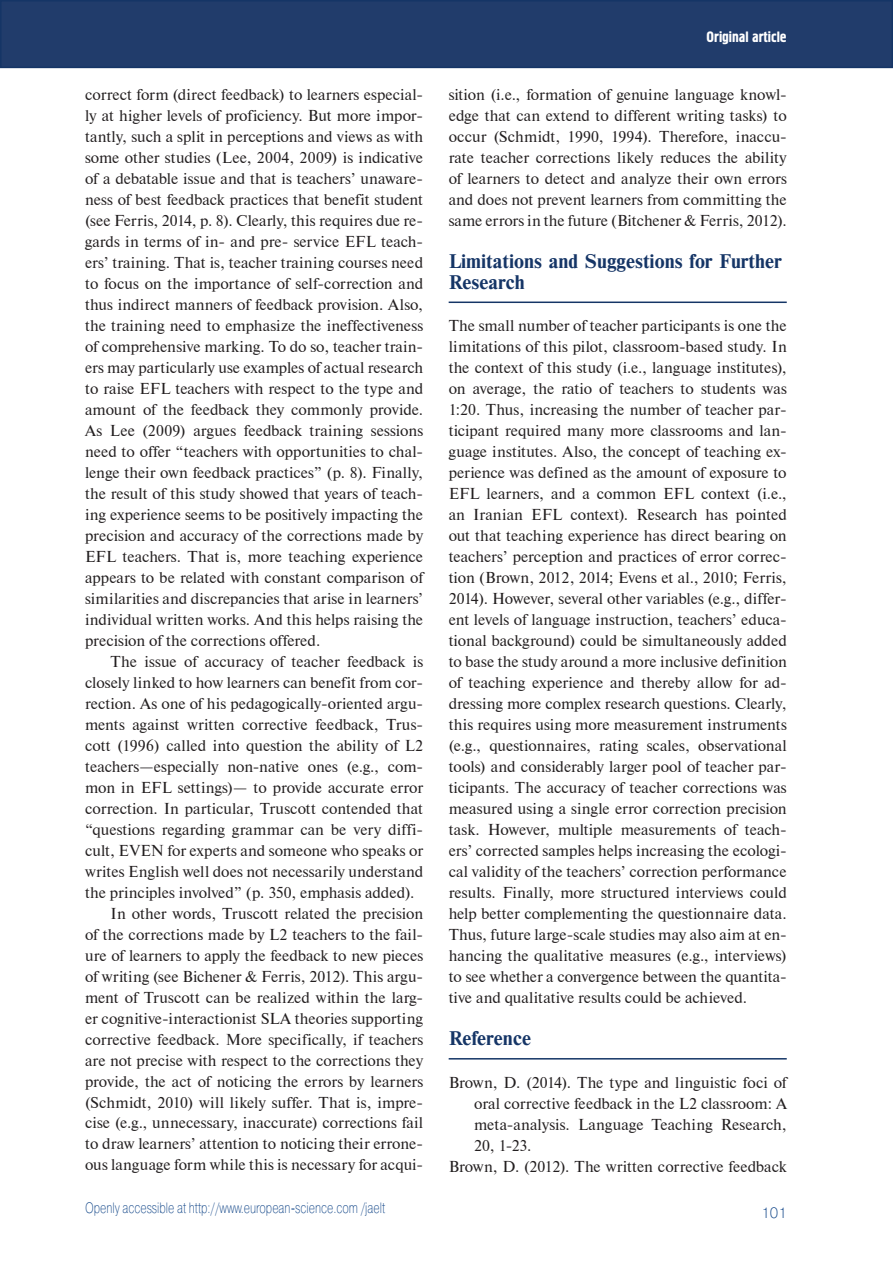
<style>
.page{position:relative;width:893px;height:1263px;background:#fff}
.page>*{position:absolute;margin:0;border:0;box-sizing:border-box;transform-origin:0 0}
.t1{font:18.75px/21px "Newton C Bold";color:#153566}
.t2{font:15.75px/21px "Newton CTT";letter-spacing:.005em;color:#231f20;text-align:justify}
.t3{font:15px "Pragmatica Light C";color:#134789;scale:.75 1}
.t4{font:15px "Hermes C";color:#fff}
.t5{font:15px "Pragmatica Light C";color:#134789}
</style>
<div class="page">
<div style="left:1px;top:1px;width:891px;height:66px;background:#213c6b"></div>
<div style="left:0;top:0;width:893px;height:68px;border:2px solid #153566"></div>
<hr style="left:449px;top:302px;width:338px;height:1px;background:#153566">
<hr style="left:449px;top:1058px;width:338px;height:2px;background:#153566">
<p class="t2" style="left:85px;top:84px;width:340px">correct form (direct feedback) to learners especial&shy;ly at higher levels of proficiency. But more impor&shy;tantly, such a split in perceptions and views as with some other studies (Lee, 2004, 2009) is indicative of a debatable issue and that is teachers’ unaware&shy;ness of best feedback practices that benefit student (see Ferris, 2014, p. 8). Clearly, this requires due re&shy;gards in terms of in- and pre- service EFL teach&shy;ers’ training. That is, teacher training courses need to focus on the importance of self-correction and thus indirect manners of feedback provision. Also, the training need to emphasize the ineffectiveness of comprehensive marking. To do so, teacher train&shy;ers may particularly use examples of actual research to raise EFL teachers with respect to the type and amount of the feedback they commonly provide.<br>As Lee (2009) argues feedback training sessions need to offer “teachers with opportunities to chal&shy;lenge their own feedback practices” (p. 8). Finally, the result of this study showed that years of teach&shy;ing experience seems to be positively impacting the precision and accuracy of the corrections made by EFL teachers. That is, more teaching experience appears to be related with constant comparison of similarities and discrepancies that arise in learners’ individual written works. And this helps raising the precision of the corrections offered.</p>
<p class="t2" style="left:111px;top:651px;width:314px">The issue of accuracy of teacher feedback is</p>
<p class="t2" style="left:85px;top:672px;width:340px">closely linked to how learners can benefit from cor-</p>
<p class="t2" style="left:85px;top:693px;width:340px">rection. As one of his pedagogically-oriented argu-</p>
<p class="t2" style="left:85px;top:714px;width:340px">ments against written corrective feedback, Trus-</p>
<p class="t2" style="left:85px;top:735px;width:339px">cott (1996) called into question the ability of L2</p>
<p class="t2" style="left:85px;top:756px;width:340px">teachers—especially non-native ones (e.g., com-</p>
<p class="t2" style="left:85px;top:777px;width:339px">mon in EFL settings)— to provide accurate error</p>
<p class="t2" style="left:85px;top:798px;width:340px">correction. In particular, Truscott contended that</p>
<p class="t2" style="left:85px;top:819px;width:340px">“questions regarding grammar can be very diffi-</p>
<p class="t2" style="left:85px;top:840px;width:340px">cult, EVEN for experts and someone who speaks or</p>
<p class="t2" style="left:85px;top:861px;width:340px">writes English well does not necessarily understand</p>
<p class="t2" style="left:85px;top:882px;width:331px">the principles involved” (p. 350, emphasis added).</p>
<p class="t2" style="left:111px;top:903px;width:314px">In other words, Truscott related the precision</p>
<p class="t2" style="left:85px;top:924px;width:340px">of the corrections made by L2 teachers to the fail-</p>
<p class="t2" style="left:85px;top:945px;width:340px">ure of learners to apply the feedback to new pieces</p>
<p class="t2" style="left:85px;top:966px;width:339px">of writing (see Bichener &amp; Ferris, 2012). This argu-</p>
<p class="t2" style="left:85px;top:987px;width:340px">ment of Truscott can be realized within the larg-</p>
<p class="t2" style="left:85px;top:1008px;width:339px">er cognitive-interactionist SLA theories supporting</p>
<p class="t2" style="left:85px;top:1029px;width:340px">corrective feedback. More specifically, if teachers</p>
<p class="t2" style="left:85px;top:1050px;width:340px">are not precise with respect to the corrections they</p>
<p class="t2" style="left:85px;top:1071px;width:340px">provide, the act of noticing the errors by learners</p>
<p class="t2" style="left:85px;top:1092px;width:340px">(Schmidt, 2010) will likely suffer. That is, impre-</p>
<p class="t2" style="left:85px;top:1113px;width:340px">cise (e.g., unnecessary, inaccurate) corrections fail</p>
<p class="t2" style="left:85px;top:1134px;width:340px">to draw learners’ attention to noticing their errone-</p>
<p class="t2" style="left:85px;top:1155px;width:340px">ous language form while this is necessary for acqui-</p>
<p class="t3" style="left:85px;top:1202px;width:401px">Openly accessible at http://www.european-science.com /jaelt</p>
<p class="t4" style="left:706px;top:32px;width:82px">Original article</p>
<p class="t2" style="left:449px;top:84px;width:340px">sition (i.e., formation of genuine language knowl&shy;edge that can extend to different writing tasks) to occur (Schmidt, 1990, 1994). Therefore, inaccu&shy;rate teacher corrections likely reduces the ability of learners to detect and analyze their own errors and does not prevent learners from committing the same errors in the future (Bitchener &amp; Ferris, 2012).</p>
<p class="t1" style="left:449px;top:252px;width:335px">Limitations and Suggestions for Further<br>Research</p>
<p class="t2" style="left:449px;top:315px;width:340px">The small number of teacher participants is one the limitations of this pilot, classroom-based study. In the context of this study (i.e., language institutes), on average, the ratio of teachers to students was 1:20. Thus, increasing the number of teacher par&shy;ticipant required many more classrooms and lan&shy;guage institutes. Also, the concept of teaching ex&shy;perience was defined as the amount of exposure to EFL learners, and a common EFL context (i.e., an Iranian EFL context). Research has pointed out that teaching experience has direct bearing on teachers’ perception and practices of error correc&shy;tion (Brown, 2012, 2014; Evens et al., 2010; Ferris, 2014). However, several other variables (e.g., differ&shy;ent levels of language instruction, teachers’ educa&shy;tional background) could be simultaneously added to base the study around a more inclusive definition of teaching experience and thereby allow for ad&shy;dressing more complex research questions. Clearly, this requires using more measurement instruments (e.g., questionnaires, rating scales, observational tools) and considerably larger pool of teacher par&shy;ticipants. The accuracy of teacher corrections was measured using a single error correction precision task. However, multiple measurements of teach&shy;ers’ corrected samples helps increasing the ecologi&shy;cal validity of the teachers’ correction performance results. Finally, more structured interviews could help better complementing the questionnaire data.<br>Thus, future large-scale studies may also aim at en&shy;hancing the qualitative measures (e.g., interviews) to see whether a convergence between the quantita&shy;tive and qualitative results could be achieved.</p>
<p class="t1" style="left:449px;top:1030px;width:84px">Reference</p>
<p class="t2" style="left:449px;top:1072px;width:340px">Brown, D. (2014). The type and linguistic foci of</p>
<p class="t2" style="left:474px;top:1093px;width:314px">oral corrective feedback in the L2 classroom: A</p>
<p class="t2" style="left:474px;top:1114px;width:314px">meta-analysis. Language Teaching Research,</p>
<p class="t2" style="left:474px;top:1135px;width:59px">20, 1-23.</p>
<p class="t2" style="left:449px;top:1156px;width:340px">Brown, D. (2012). The written corrective feedback</p>
<p class="t5" style="left:761px;top:1208px;width:27px">101</p>
</div>
